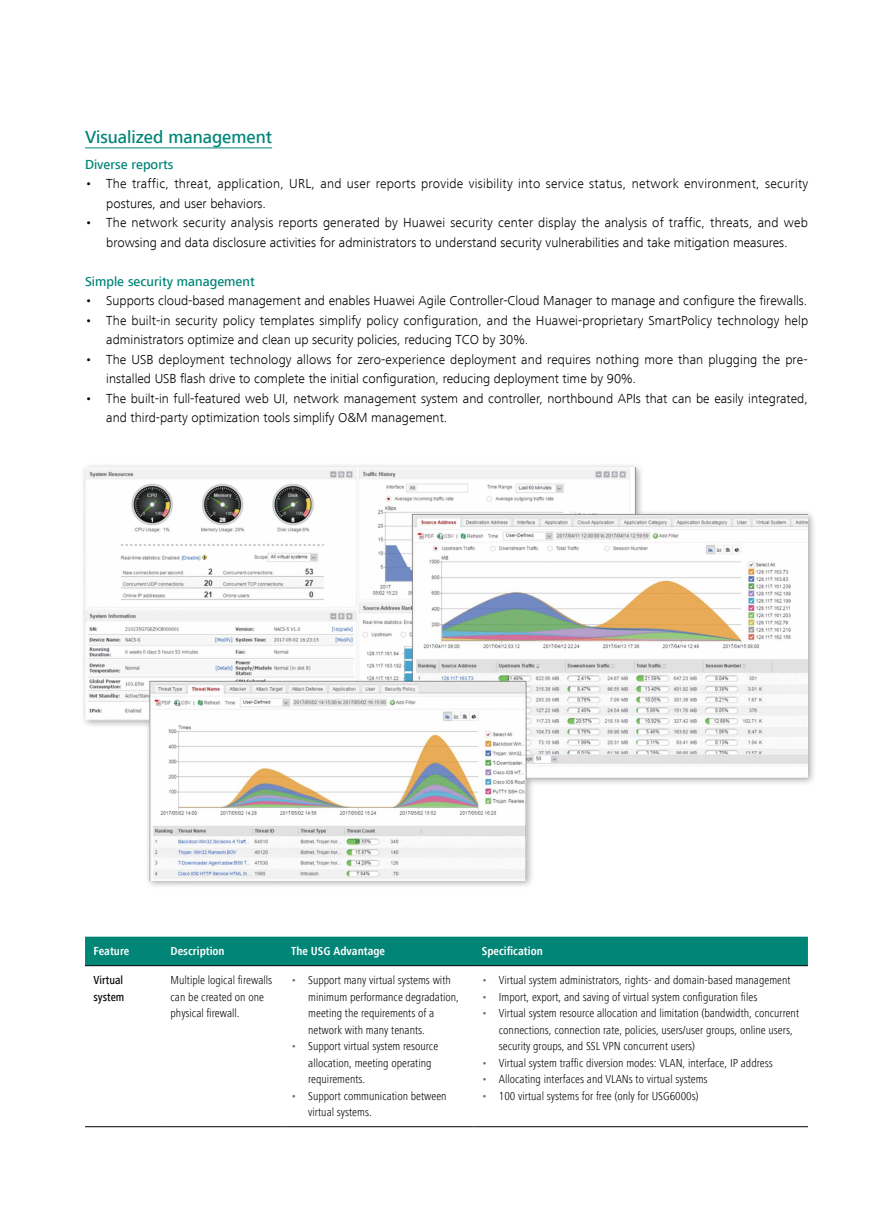
<style>
.page{position:relative;width:893px;height:1212px;background:#fff}
.page>*{position:absolute;margin:0;border:0;box-sizing:border-box;transform-origin:0 0}
.t1{font:500 18px "Frutiger Next LT";color:#008577}
.t2{font:300 13.5px/19.5px "Frutiger Next LT";color:#000}
.t3{font:300 13.5px/19.5px "Frutiger Next LT";letter-spacing:.02em;color:#000}
.t4{font:500 13.5px "Frutiger Next LT";color:#008577}
.t5{font:300 condensed 12px/16.5px "Frutiger Next LT";color:#000}
.t6{font:700 condensed 12px "Frutiger Next LT";color:#fff}
.t7{font:500 condensed 12px/16.5px "Frutiger Next LT";color:#000}
.s1{color:#727171}
</style>
<div class="page">
<div style="left:80px;top:462px;width:737px;height:428px;background:#000;opacity:.35"></div>
<img style="left:85px;top:467px;width:723px;height:413px">
<div style="left:85px;top:937px;width:723px;height:28px;background:#008577"></div>
<hr style="left:85px;top:1126px;width:77px;height:1px;background:#000">
<hr style="left:162px;top:1126px;width:121px;height:1px;background:#000">
<hr style="left:283px;top:1126px;width:190px;height:1px;background:#000">
<hr style="left:473px;top:1126px;width:335px;height:1px;background:#000">
<hr style="left:85px;top:965px;width:77px;height:1px;background:#000">
<hr style="left:162px;top:965px;width:121px;height:1px;background:#000">
<hr style="left:283px;top:965px;width:190px;height:1px;background:#000">
<hr style="left:473px;top:965px;width:335px;height:1px;background:#000">
<hr style="left:85px;top:148px;width:187px;height:1px;background:#008577">
<h1 class="t1" style="left:85px;top:127px;width:189px">Visualized management</h1>
<p class="t4" style="left:85px;top:157px;width:90px">Diverse reports</p>
<p class="t3" style="left:106px;top:174px;width:703px;text-indent:-21px">• The traffic, threat, application, URL, and user reports provide visibility into service status, network environment, security postures, and user behaviors.</p>
<p class="t2" style="left:85px;top:213px;width:724px;text-align:center">• The network security analysis reports generated by Huawei security center display the analysis of traffic, threats, and web browsing and data disclosure activities for administrators to understand security vulnerabilities and take mitigation measures.</p>
<p class="t4" style="left:85px;top:274px;width:171px">Simple security management</p>
<p class="t2" style="left:85px;top:291px;width:724px">• Supports cloud-based management and enables Huawei Agile Controller-Cloud Manager to manage and configure the firewalls.</p>
<p class="t2" style="left:106px;top:311px;width:703px;text-indent:-21px">• The built-in security policy templates simplify policy configuration, and the Huawei-proprietary SmartPolicy technology help administrators optimize and clean up security policies, reducing TCO by 30%.</p>
<p class="t2" style="left:106px;top:350px;width:703px;text-indent:-21px">• The USB deployment technology allows for zero-experience deployment and requires nothing more than plugging the pre&shy;installed USB flash drive to complete the initial configuration, reducing deployment time by 90%.</p>
<p class="t2" style="left:106px;top:389px;width:703px;text-indent:-21px">• The built-in full-featured web UI, network management system and controller, northbound APIs that can be easily integrated, and third-party optimization tools simplify O&amp;M management.</p>
<p class="t6" style="left:94px;top:944px;width:37px">Feature</p>
<p class="t6" style="left:171px;top:944px;width:56px">Description</p>
<p class="t6" style="left:291px;top:944px;width:95px">The USG Advantage</p>
<p class="t6" style="left:482px;top:944px;width:62px">Specification</p>
<p class="t7" style="left:94px;top:972px;width:32px">Virtual system</p>
<p class="t5" style="left:171px;top:972px;width:103px">Multiple logical firewalls can be created on one physical firewall.</p>
<p class="t5" style="left:308px;top:972px;width:152px;text-indent:-17px"><span class="s1">•</span> Support many virtual systems with minimum performance degradation, meeting the requirements of a network with many tenants.</p>
<p class="t5" style="left:308px;top:1038px;width:131px;text-indent:-17px"><span class="s1">•</span> Support virtual system resource allocation, meeting operating requirements.</p>
<p class="t5" style="left:308px;top:1087px;width:140px;text-indent:-17px"><span class="s1">•</span> Support communication between virtual systems.</p>
<p class="t5" style="left:482px;top:972px;width:310px"><span class="s1">•</span> Virtual system administrators, rights- and domain-based management</p>
<p class="t5" style="left:482px;top:988px;width:277px"><span class="s1">•</span> Import, export, and saving of virtual system configuration files</p>
<p class="t5" style="left:499px;top:1005px;width:302px;text-indent:-17px"><span class="s1">•</span> Virtual system resource allocation and limitation (bandwidth, concurrent connections, connection rate, policies, users/user groups, online users, security groups, and SSL VPN concurrent users)</p>
<p class="t5" style="left:482px;top:1054px;width:292px"><span class="s1">•</span> Virtual system traffic diversion modes: VLAN, interface, IP address</p>
<p class="t5" style="left:482px;top:1071px;width:227px"><span class="s1">•</span> Allocating interfaces and VLANs to virtual systems</p>
<p class="t5" style="left:482px;top:1087px;width:218px"><span class="s1">•</span> 100 virtual systems for free (only for USG6000s)</p>
</div>
